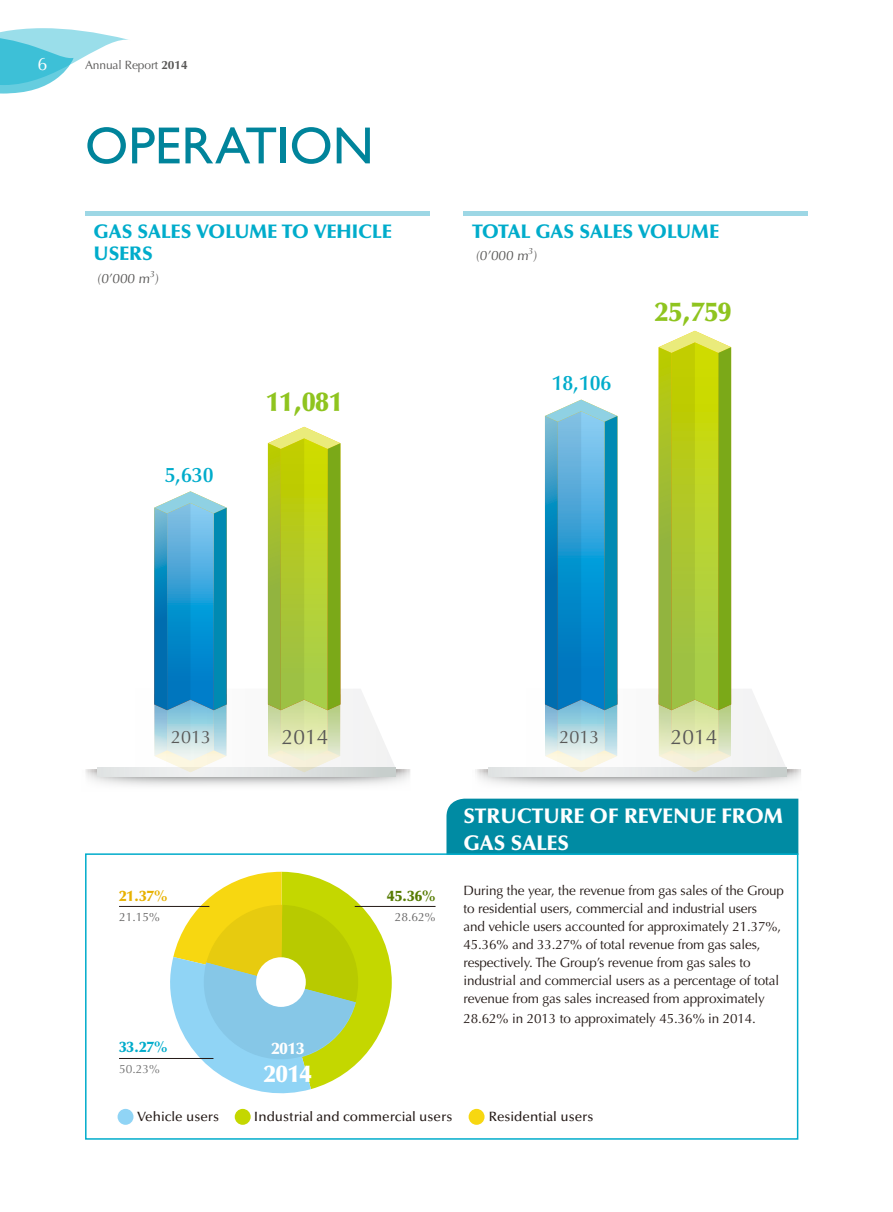
<style>
.page{position:relative;width:893px;height:1212px;background:#fff}
.page>*{position:absolute;margin:0;border:0;box-sizing:border-box;transform-origin:0 0}
.t1{font:52.5px "Gill Sans Std";color:#00849b}
.t2{font:900 27px "Optima LT Std";color:#8fc41f}
.t3{font:900 24px "Optima LT Std";color:#fff}
.t4{font:900 21px "Optima LT Std";color:#fff}
.t5{font:600 21px "Optima LT Std";color:#00accb}
.t6{font:21px "Optima LT Std";color:#595857}
.t7{font:900 19.5px/22.5px "Optima LT Std";color:#00accb}
.t8{font:18px "Optima LT Std";color:#595857}
.t9{font:18px "Optima LT Std";color:#fff}
.t10{font:900 16.5px "Optima LT Std";color:#fff}
.t11{font:900 15px "Optima LT Std";color:#e7b100}
.t12{font:900 15px "Optima LT Std";color:#00accb}
.t13{font:900 15px "Optima LT Std";color:#577c04}
.t14{font:13.5px/18px "Optima LT Std";letter-spacing:-.01em;color:#231916}
.t15{font:500 13.5px "Optima LT Std";color:#231916}
.t16{font:13.5px "Optima LT Std";color:#595857}
.t17{font:12px "Optima LT Std";letter-spacing:-.01em;color:#595857}
.t18{font:12px "Optima LT Std";color:#666565}
.t19{font:12px "Optima LT Std";color:#727272}
.s1{font-weight:700}
</style>
<div class="page">
<svg style="left:0;top:28px;width:129px;height:66px"></svg>
<svg style="left:170px;top:872px;width:222px;height:221px"></svg>
<div style="left:256px;top:957px;width:50px;height:50px;background:#fff;border-radius:50%"></div>
<svg style="left:85px;top:769px;width:325px;height:17px"></svg>
<svg style="left:98px;top:772px;width:297px;height:4px"></svg>
<svg style="left:98px;top:427px;width:297px;height:345px"></svg>
<svg style="left:472px;top:769px;width:329px;height:33px"></svg>
<svg style="left:488px;top:772px;width:298px;height:4px"></svg>
<svg style="left:488px;top:331px;width:298px;height:441px"></svg>
<div style="left:446px;top:799px;width:352px;height:54px;background:#008ba3"></div>
<div style="left:85px;top:853px;width:713px;height:287px;border:2px solid #00accb"></div>
<hr style="left:119px;top:1058px;width:94px;height:1px;background:#231916">
<hr style="left:119px;top:906px;width:90px;height:1px;background:#231916">
<hr style="left:355px;top:906px;width:81px;height:1px;background:#231916">
<div style="left:469px;top:1109px;width:16px;height:16px;background:#f7d711;border-radius:50%"></div>
<div style="left:235px;top:1109px;width:16px;height:16px;background:#c4d700;border-radius:50%"></div>
<div style="left:118px;top:1109px;width:15px;height:16px;background:#90d4f5;border-radius:50%"></div>
<svg style="left:85px;top:212px;width:344px;height:4px"></svg>
<svg style="left:463px;top:212px;width:345px;height:4px"></svg>
<h3 class="t9" style="left:38px;top:53px;width:12px">6</h3>
<p class="t17" style="left:85px;top:58px;width:104px">Annual Report <span class="s1">2014</span></p>
<h1 class="t1" style="left:85px;top:116px;width:282px">OPERATION</h1>
<h3 class="t7" style="left:94px;top:220px;width:300px">GAS SALES VOLUME TO VEHICLE<br>USERS</h3>
<p class="t16" style="left:97px;top:270px;width:64px">(0’000 m<sup>3</sup>)</p>
<h3 class="t5" style="left:165px;top:463px;width:51px">5,630</h3>
<h2 class="t2" style="left:266px;top:386px;width:78px">11,081</h2>
<h3 class="t7" style="left:472px;top:220px;width:249px">TOTAL GAS SALES VOLUME</h3>
<p class="t16" style="left:476px;top:248px;width:64px">(0’000 m<sup>3</sup>)</p>
<h3 class="t5" style="left:551px;top:371px;width:61px">18,106</h3>
<h2 class="t2" style="left:655px;top:296px;width:78px">25,759</h2>
<h3 class="t8" style="left:171px;top:727px;width:42px">2013</h3>
<h3 class="t6" style="left:282px;top:724px;width:48px">2014</h3>
<h3 class="t8" style="left:559px;top:727px;width:42px">2013</h3>
<h3 class="t6" style="left:671px;top:724px;width:48px">2014</h3>
<p class="t11" style="left:119px;top:887px;width:50px">21.37%</p>
<p class="t13" style="left:387px;top:887px;width:50px">45.36%</p>
<p class="t18" style="left:119px;top:910px;width:42px">21.15%</p>
<p class="t18" style="left:395px;top:910px;width:42px">28.62%</p>
<p class="t12" style="left:119px;top:1038px;width:50px">33.27%</p>
<p class="t19" style="left:119px;top:1062px;width:42px">50.23%</p>
<p class="t10" style="left:271px;top:1039px;width:34px">2013</p>
<h3 class="t3" style="left:264px;top:1060px;width:49px">2014</h3>
<h3 class="t4" style="left:463px;top:804px;width:27px">STRUCTURE</h3>
<h3 class="t4" style="left:590px;top:804px;width:49px">OF REVENUE</h3>
<h3 class="t4" style="left:721px;top:804px;width:16px">FROM</h3>
<h3 class="t4" style="left:463px;top:831px;width:15px">GAS</h3>
<h3 class="t4" style="left:511px;top:831px;width:13px">SALES</h3>
<p class="t14" style="left:463px;top:882px;width:322px">During the year, the revenue from gas sales of the Group to residential users, commercial and industrial users<br>and vehicle users accounted for approximately 21.37%, 45.36% and 33.27% of total revenue from gas sales, respectively. The Group’s revenue from gas sales to industrial and commercial users as a percentage of total revenue from gas sales increased from approximately</p>
<p class="t14" style="left:463px;top:1010px;width:294px">28.62% in 2013 to approximately 45.36% in 2014.</p>
<p class="t15" style="left:137px;top:1109px;width:83px">Vehicle users</p>
<p class="t15" style="left:254px;top:1109px;width:200px">Industrial and commercial users</p>
<p class="t15" style="left:489px;top:1109px;width:106px">Residential users</p>
</div>
